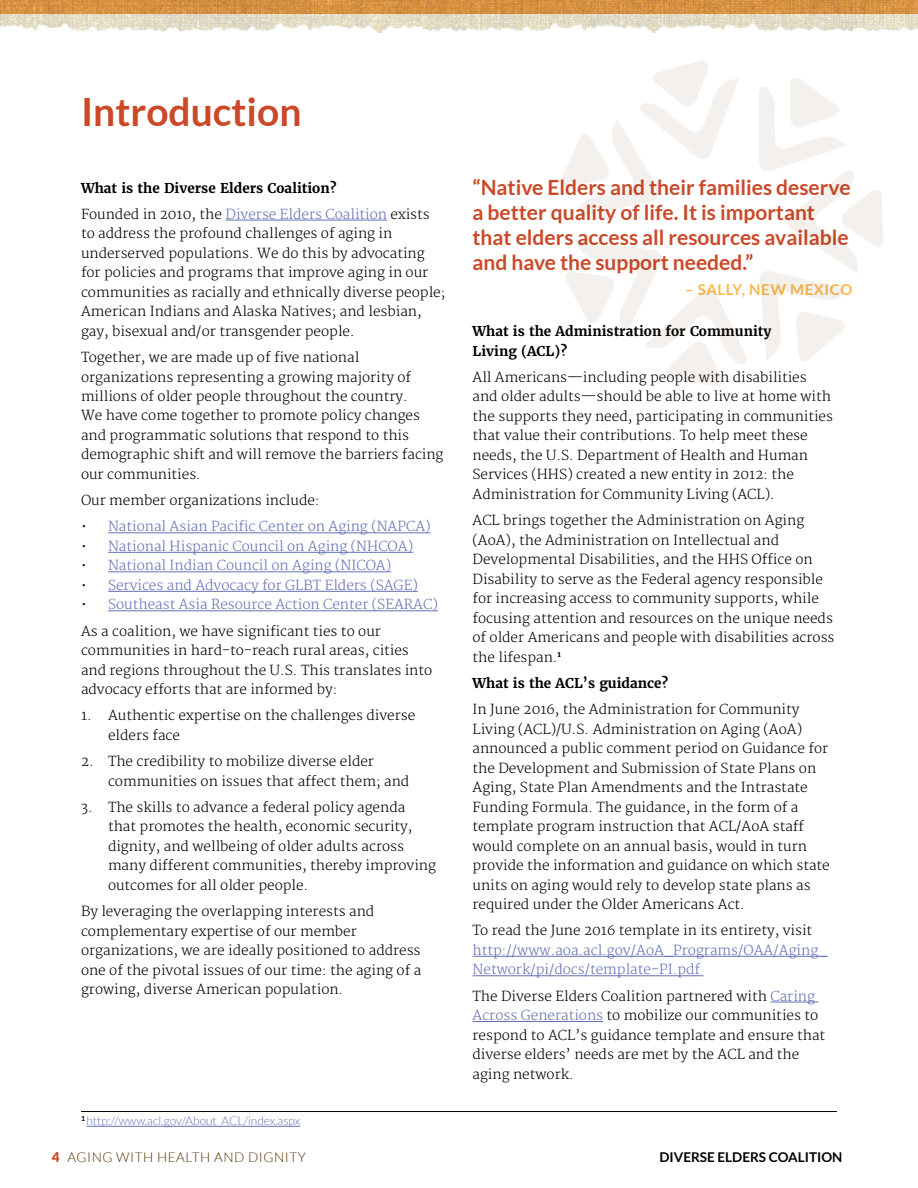
<style>
.page{position:relative;width:918px;height:1188px;background:#fff}
.page>*{position:absolute;margin:0;border:0;box-sizing:border-box;transform-origin:0 0}
.t1{font:700 39px "Lato";color:#cb4928}
.t2{font:700 21px/25.2px "Lato";color:#cb4928}
.t3{font:700 15px "Lato";letter-spacing:.04em;color:#fdb94c}
.t4{font:300 13.5px/19.5px "Merriweather";color:#000}
.t5{font:300 13.5px/26.2px "Merriweather";color:#6470b5}
.t6{font:700 13.5px/26.2px "Merriweather";color:#000}
.t7{font:300 13.5px "Lato";letter-spacing:.04em;color:#542c00}
.t8{font:700 13.5px "Lato";color:#000}
.t9{font:300 12px "Lato";color:#6470b5}
.s1{font-weight:300}
.s2{font-weight:300;color:#6470b5}
.s3{color:#000}
.s4{color:#6470b5}
.s5{font-weight:900;color:#cb4928}
</style>
<div class="page">
<hr style="left:226px;top:220px;width:161px;height:1px;background:#6470b5">
<hr style="left:108px;top:532px;width:323px;height:1px;background:#6470b5">
<hr style="left:108px;top:552px;width:305px;height:1px;background:#6470b5">
<hr style="left:108px;top:571px;width:283px;height:1px;background:#6470b5">
<hr style="left:108px;top:591px;width:310px;height:1px;background:#6470b5">
<hr style="left:108px;top:610px;width:330px;height:1px;background:#6470b5">
<hr style="left:472px;top:956px;width:356px;height:1px;background:#6470b5">
<hr style="left:472px;top:975px;width:231px;height:1px;background:#6470b5">
<hr style="left:770px;top:1002px;width:48px;height:1px;background:#6470b5">
<hr style="left:472px;top:1021px;width:131px;height:1px;background:#6470b5">
<svg style="left:566px;top:240px;width:180px;height:146px"></svg>
<svg style="left:561px;top:61px;width:177px;height:155px"></svg>
<svg style="left:759px;top:78px;width:124px;height:283px"></svg>
<hr style="left:81px;top:1111px;width:756px;height:1px;background:#000">
<hr style="left:86px;top:1126px;width:214px;height:1px;background:#6470b5">
<img style="left:0;top:0;width:918px;height:33px">
<svg style="left:917px;top:0;width:1px;height:13px"></svg>
<h1 class="t1" style="left:81px;top:89px;width:222px">Introduction</h1>
<p class="t6" style="left:81px;top:175px;width:350px">What is the Diverse Elders Coalition?<br><span class="s1">Founded in 2010, the</span> <span class="s2">Diverse Elders Coalition</span> <span class="s1">exists</span></p>
<p class="t4" style="left:81px;top:224px;width:366px">to address the profound challenges of aging in underserved populations. We do this by advocating for policies and programs that improve aging in our communities as racially and ethnically diverse people; American Indians and Alaska Natives; and lesbian, gay, bisexual and/or transgender people.</p>
<p class="t4" style="left:81px;top:348px;width:364px">Together, we are made up of five national organizations representing a growing majority of millions of older people throughout the country.<br>We have come together to promote policy changes and programmatic solutions that respond to this demographic shift and will remove the barriers facing our communities.</p>
<p class="t4" style="left:81px;top:491px;width:240px">Our member organizations include:</p>
<p class="t5" style="left:81px;top:514px;width:351px"><span class="s3">•</span> National Asian Pacific Center on Aging (NAPCA)</p>
<p class="t5" style="left:81px;top:534px;width:334px"><span class="s3">•</span> National Hispanic Council on Aging (NHCOA)</p>
<p class="t5" style="left:81px;top:553px;width:312px"><span class="s3">•</span> National Indian Council on Aging (NICOA)</p>
<p class="t5" style="left:81px;top:573px;width:338px"><span class="s3">•</span> Services and Advocacy for GLBT Elders (SAGE)</p>
<p class="t5" style="left:81px;top:592px;width:358px"><span class="s3">•</span> Southeast Asia Resource Action Center (SEARAC)<br><span class="s3">As a coalition, we have significant ties to our</span></p>
<p class="t4" style="left:81px;top:641px;width:353px">communities in hard-to-reach rural areas, cities and regions throughout the U.S. This translates into advocacy efforts that are informed by:</p>
<p class="t4" style="left:108px;top:706px;width:309px;text-indent:-27px">1. Authentic expertise on the challenges diverse elders face</p>
<p class="t4" style="left:108px;top:752px;width:303px;text-indent:-27px">2. The credibility to mobilize diverse elder communities on issues that affect them; and</p>
<p class="t4" style="left:108px;top:798px;width:330px;text-indent:-27px">3. The skills to advance a federal policy agenda that promotes the health, economic security, dignity, and wellbeing of older adults across many different communities, thereby improving outcomes for all older people.</p>
<p class="t4" style="left:81px;top:902px;width:342px">By leveraging the overlapping interests and complementary expertise of our member organizations, we are ideally positioned to address one of the pivotal issues of our time: the aging of a growing, diverse American population.</p>
<p class="t9" style="left:81px;top:1115px;width:221px"><sup>1</sup> http://www.acl.gov/About_ACL/index.aspx</p>
<h2 class="t2" style="left:472px;top:174px;width:380px">“Native Elders and their families deserve a better quality of life. It is important that elders access all resources available and have the support needed.”</h2>
<p class="t3" style="left:685px;top:281px;width:169px">– SALLY, NEW MEXICO</p>
<p class="t6" style="left:472px;top:322px;width:301px;line-height:19.5px">What is the Administration for Community<br>Living (ACL)?</p>
<p class="t4" style="left:472px;top:368px;width:362px">All Americans—including people with disabilities and older adults—should be able to live at home with the supports they need, participating in communities that value their contributions. To help meet these needs, the U.S. Department of Health and Human Services (HHS) created a new entity in 2012: the Administration for Community Living (ACL).</p>
<p class="t4" style="left:472px;top:511px;width:364px">ACL brings together the Administration on Aging (AoA), the Administration on Intellectual and Developmental Disabilities, and the HHS Office on Disability to serve as the Federal agency responsible for increasing access to community supports, while focusing attention and resources on the unique needs of older Americans and people with disabilities across the lifespan.<sup>1</sup></p>
<p class="t6" style="left:472px;top:670px;width:197px">What is the ACL’s guidance?</p>
<p class="t4" style="left:472px;top:700px;width:359px">In June 2016, the Administration for Community Living (ACL)/U.S. Administration on Aging (AoA) announced a public comment period on Guidance for the Development and Submission of State Plans on Aging, State Plan Amendments and the Intrastate Funding Formula. The guidance, in the form of a template program instruction that ACL/AoA staff would complete on an annual basis, would in turn provide the information and guidance on which state units on aging would rely to develop state plans as required under the Older Americans Act.</p>
<p class="t4" style="left:472px;top:921px;width:341px">To read the June 2016 template in its entirety, visit</p>
<p class="t5" style="left:472px;top:941px;width:357px;line-height:19.5px">http://www.aoa.acl.gov/AoA_Programs/OAA/Aging_<br>Network/pi/docs/template-PI.pdf</p>
<p class="t4" style="left:472px;top:987px;width:354px">The Diverse Elders Coalition partnered with <span class="s4">Caring Across Generations</span> to mobilize our communities to respond to ACL’s guidance template and ensure that diverse elders’ needs are met by the ACL and the aging network.</p>
<p class="t7" style="left:52px;top:1150px;width:256px"><span class="s5">4</span> AGING WITH HEALTH AND DIGNITY</p>
<p class="t8" style="left:659px;top:1149px;width:184px">DIVERSE ELDERS COALITION</p>
</div>
